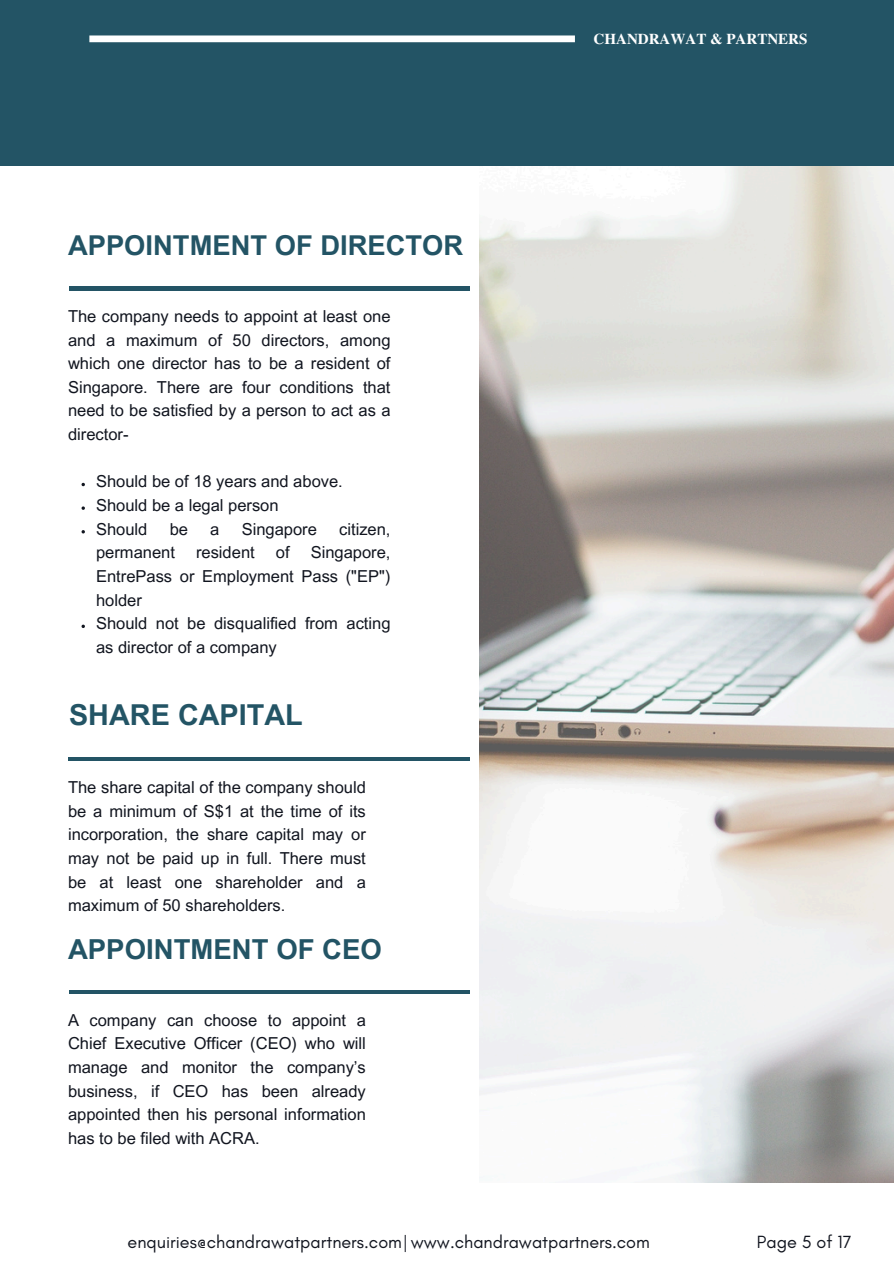
<style>
.page{position:relative;width:894px;height:1264px;background:#fff}
.page>*{position:absolute;margin:0;border:0;box-sizing:border-box;transform-origin:0 0}
.t1{font:700 28.8px "Arial MT Pro";color:#235465}
.t2{font:700 27.6px "Arial MT Pro";color:#235465}
.t3{font:700 27.3px "Arial MT Pro";color:#235465}
.t4{font:18px "Glacial Indifference";color:#11151f}
.t5{font:16.5px/23.7px "Arial MT Pro";color:#11151f;text-align:justify}
.t6{font:700 15px "Te X Gyre Termes";color:#fff}
</style>
<div class="page">
<hr style="left:69px;top:287px;width:400px;height:3px;background:#235465">
<img style="left:479px;top:166px;width:414px;height:1016px">
<svg style="left:81px;top:483px;width:4px;height:3px"></svg>
<svg style="left:81px;top:506px;width:4px;height:4px"></svg>
<svg style="left:81px;top:530px;width:4px;height:3px"></svg>
<svg style="left:81px;top:624px;width:4px;height:4px"></svg>
<div style="left:0;top:0;width:893px;height:166px;background:#235465"></div>
<div style="left:89px;top:35px;width:485px;height:7px;background:#fff"></div>
<hr style="left:68px;top:757px;width:402px;height:4px;background:#235465">
<hr style="left:69px;top:990px;width:400px;height:3px;background:#235465">
<p class="t3" style="left:68px;top:235px;width:397px">APPOINTMENT OF DIRECTOR</p>
<p class="t5" style="left:68px;top:306px;width:324px">The company needs to appoint at least one and a maximum of 50 directors, among which one director has to be a resident of Singapore. There are four conditions that need to be satisfied by a person to act as a director-</p>
<p class="t5" style="left:96px;top:472px;width:248px">Should be of 18 years and above.</p>
<p class="t5" style="left:96px;top:495px;width:184px">Should be a legal person</p>
<p class="t5" style="left:96px;top:519px;width:53px">Should</p>
<p class="t5" style="left:170px;top:519px;width:20px">be</p>
<p class="t5" style="left:210px;top:519px;width:11px">a</p>
<p class="t5" style="left:242px;top:519px;width:77px">Singapore</p>
<p class="t5" style="left:339px;top:519px;width:53px">citizen,</p>
<p class="t5" style="left:96px;top:542px;width:80px">permanent</p>
<p class="t5" style="left:196px;top:542px;width:60px">resident</p>
<p class="t5" style="left:276px;top:542px;width:15px">of</p>
<p class="t5" style="left:96px;top:542px;width:296px;text-indent:214px">Singapore, EntrePass or Employment Pass ("EP") holder</p>
<p class="t5" style="left:96px;top:613px;width:296px">Should not be disqualified from acting as director of a company</p>
<p class="t1" style="left:69px;top:704px;width:235px">SHARE CAPITAL</p>
<p class="t5" style="left:68px;top:777px;width:299px">The share capital of the company should be a minimum of S$1 at the time of its incorporation, the share capital may or may not be paid up in full. There must be at least one shareholder and a maximum of 50 shareholders.</p>
<h1 class="t2" style="left:68px;top:938px;width:315px">APPOINTMENT OF CEO</h1>
<p class="t5" style="left:68px;top:1010px;width:299px">A company can choose to appoint a Chief Executive Officer (CEO) who will manage and monitor the company’s business, if CEO has been already appointed then his personal information has to be filed with ACRA.</p>
<p class="t6" style="left:593px;top:28px;width:215px">CHANDRAWAT &amp; PARTNERS</p>
<h1 class="t4" style="left:128px;top:1230px;width:523px">enquiries@chandrawatpartners.com| www.chandrawatpartners.com</h1>
<p class="t4" style="left:756px;top:1230px;width:96px">Page 5 of 17</p>
</div>
